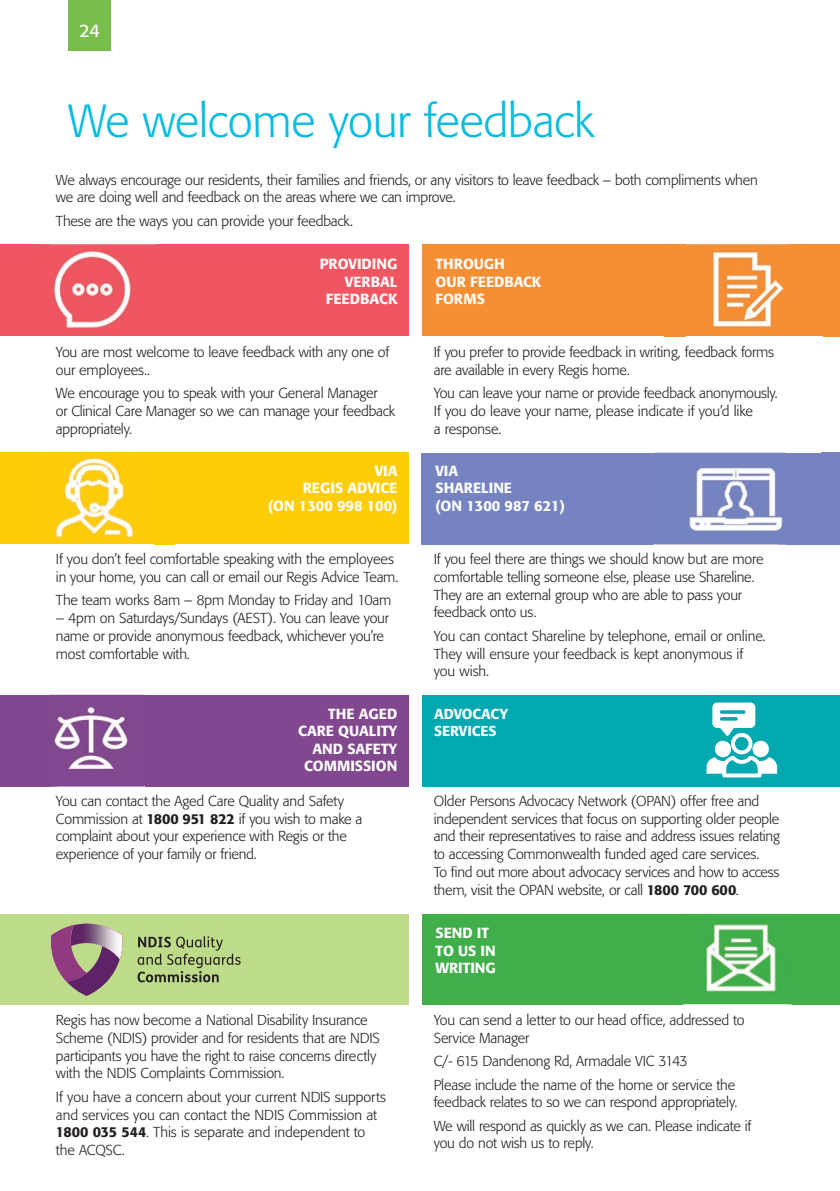
<style>
.page{position:relative;width:840px;height:1191px;background:#fff}
.page>*{position:absolute;margin:0;border:0;box-sizing:border-box;transform-origin:0 0}
.Head_1_blue{font:300 46px "Formata";letter-spacing:-.01em;color:#07bcdf}
.t1{font:18px "Formata";color:#fff}
.t2{font:500 14.6px/17.4px "Formata";color:#fff}
.t3{font:300 14.2px/17.8px "Formata";letter-spacing:-.015em;color:#231f20}
.t4{font:500 14.2px/17.6px "Formata";letter-spacing:-.01em;color:#fff}
.s1{font-weight:500}
</style>
<div class="page">
<div style="left:68px;top:0;width:43px;height:50px;background:#79bd4c"></div>
<div style="left:795px;top:914px;width:44px;height:90px;background:#40ae49"></div>
<div style="left:422px;top:914px;width:376px;height:90px;background:#40ae49"></div>
<img style="left:705px;top:924px;width:72px;height:69px">
<img style="left:682px;top:1004px;width:91px;height:1px">
<svg style="left:773px;top:913px;width:18px;height:1px"></svg>
<div style="left:44px;top:694px;width:364px;height:92px;background:#82488f"></div>
<img style="left:50px;top:786px;width:114px;height:1px">
<img style="left:57px;top:786px;width:87px;height:1px">
<img style="left:54px;top:707px;width:74px;height:63px">
<div style="left:0;top:694px;width:46px;height:92px;background:#82488f"></div>
<div style="left:783px;top:452px;width:56px;height:92px;background:#7584c1"></div>
<img style="left:820px;top:452px;width:19px;height:93px">
<img style="left:820px;top:453px;width:19px;height:91px">
<div style="left:421px;top:452px;width:377px;height:92px;background:#7584c1"></div>
<img style="left:689px;top:467px;width:95px;height:78px">
<img style="left:655px;top:544px;width:122px;height:1px">
<div style="left:44px;top:452px;width:364px;height:92px;background:#fecd08"></div>
<div style="left:0;top:452px;width:136px;height:92px;background:#fecd08"></div>
<img style="left:51px;top:457px;width:103px;height:88px">
<div style="left:422px;top:244px;width:267px;height:92px;background:#f68f34"></div>
<img style="left:664px;top:336px;width:22px;height:1px">
<img style="left:686px;top:244px;width:102px;height:92px">
<div style="left:788px;top:244px;width:51px;height:92px;background:#f68f34"></div>
<img style="left:823px;top:336px;width:16px;height:1px">
<div style="left:44px;top:244px;width:364px;height:92px;background:#f05661"></div>
<svg style="left:773px;top:1004px;width:32px;height:1px"></svg>
<img style="left:36px;top:244px;width:119px;height:92px">
<svg style="left:25px;top:1004px;width:44px;height:1px"></svg>
<svg style="left:753px;top:1004px;width:14px;height:1px"></svg>
<div style="left:0;top:244px;width:36px;height:92px;background:#f05661"></div>
<div style="left:422px;top:694px;width:417px;height:92px;background:#00a8af"></div>
<svg style="left:706px;top:702px;width:70px;height:75px"></svg>
<div style="left:0;top:914px;width:408px;height:90px;background:#bedb8a"></div>
<svg style="left:137px;top:936px;width:103px;height:46px"></svg>
<svg style="left:51px;top:923px;width:72px;height:73px"></svg>
<p class="t1" style="left:79px;top:20px;width:22px">24</p>
<p class="Head_1_blue" style="left:68px;top:93px;width:527px">We welcome your feedback</p>
<p class="t3" style="left:56px;top:171px;width:703px">We always encourage our residents, their families and friends, or any visitors to leave feedback – both compliments when we are doing well and feedback on the areas where we can improve.</p>
<p class="t3" style="left:56px;top:212px;width:298px">These are the ways you can provide your feedback.</p>
<p class="t2" style="left:319px;top:255px;width:79px;text-align:right">PROVIDING<br>VERBAL<br>FEEDBACK</p>
<p class="t3" style="left:56px;top:343px;width:334px">You are most welcome to leave feedback with any one of our employees..</p>
<p class="t3" style="left:56px;top:384px;width:340px">We encourage you to speak with your General Manager<br>or Clinical Care Manager so we can manage your feedback appropriately.</p>
<p class="t2" style="left:268px;top:462px;width:131px;text-align:right">VIA<br>REGIS ADVICE<br>(ON 1300 998 100)</p>
<p class="t3" style="left:56px;top:550px;width:343px">If you don’t feel comfortable speaking with the employees in your home, you can call or email our Regis Advice Team.</p>
<p class="t3" style="left:56px;top:591px;width:336px">The team works 8am – 8pm Monday to Friday and 10am</p>
<p class="t3" style="left:56px;top:609px;width:334px">– 4pm on Saturdays/Sundays (AEST). You can leave your name or provide anonymous feedback, whichever you’re most comfortable with.</p>
<p class="t2" style="left:298px;top:705px;width:100px;text-align:right">THE AGED<br>CARE QUALITY<br>AND SAFETY<br>COMMISSION</p>
<p class="t3" style="left:56px;top:792px;width:308px">You can contact the Aged Care Quality and Safety Commission at <span class="s1">1800 951 822</span> if you wish to make a complaint about your experience with Regis or the experience of your family or friend.</p>
<p class="t3" style="left:56px;top:1011px;width:325px">Regis has now become a National Disability Insurance Scheme (NDIS) provider and for residents that are NDIS participants you have the right to raise concerns directly with the NDIS Complaints Commission.</p>
<p class="t3" style="left:56px;top:1088px;width:331px">If you have a concern about your current NDIS supports and services you can contact the NDIS Commission at <span class="s1">1800 035 544</span>. This is separate and independent to the ACQSC.</p>
<p class="t2" style="left:435px;top:255px;width:107px">THROUGH<br>OUR FEEDBACK<br>FORMS</p>
<p class="t3" style="left:433px;top:343px;width:342px">If you prefer to provide feedback in writing, feedback forms are available in every Regis home.</p>
<p class="t3" style="left:433px;top:384px;width:345px">You can leave your name or provide feedback anonymously.<br>If you do leave your name, please indicate if you’d like<br>a response.</p>
<p class="t2" style="left:435px;top:462px;width:131px">VIA<br>SHARELINE<br>(ON 1300 987 621)</p>
<p class="t3" style="left:433px;top:550px;width:331px">If you feel there are things we should know but are more comfortable telling someone else, please use Shareline.<br>They are an external group who are able to pass your feedback onto us.</p>
<p class="t3" style="left:433px;top:627px;width:333px">You can contact Shareline by telephone, email or online.<br>They will ensure your feedback is kept anonymous if you wish.</p>
<p class="t4" style="left:434px;top:704px;width:75px">ADVOCACY<br>SERVICES</p>
<p class="t3" style="left:433px;top:792px;width:347px">Older Persons Advocacy Network (OPAN) offer free and independent services that focus on supporting older people and their representatives to raise and address issues relating to accessing Commonwealth funded aged care services.<br>To find out more about advocacy services and how to access them, visit the OPAN website, or call <span class="s1">1800 700 600</span>.</p>
<p class="t2" style="left:435px;top:924px;width:62px">SEND IT<br>TO US IN<br>WRITING</p>
<p class="t3" style="left:433px;top:1011px;width:312px">You can send a letter to our head office, addressed to<br>Service Manager</p>
<p class="t3" style="left:433px;top:1049px;width:303px;line-height:23.4px">C/- 615 Dandenong Rd, Armadale VIC 3143<br>Please include the name of the home or service the</p>
<p class="t3" style="left:433px;top:1090px;width:319px;line-height:23.4px">feedback relates to so we can respond appropriately.<br>We will respond as quickly as we can. Please indicate if</p>
<p class="t3" style="left:433px;top:1134px;width:161px">you do not wish us to reply.</p>
</div>
